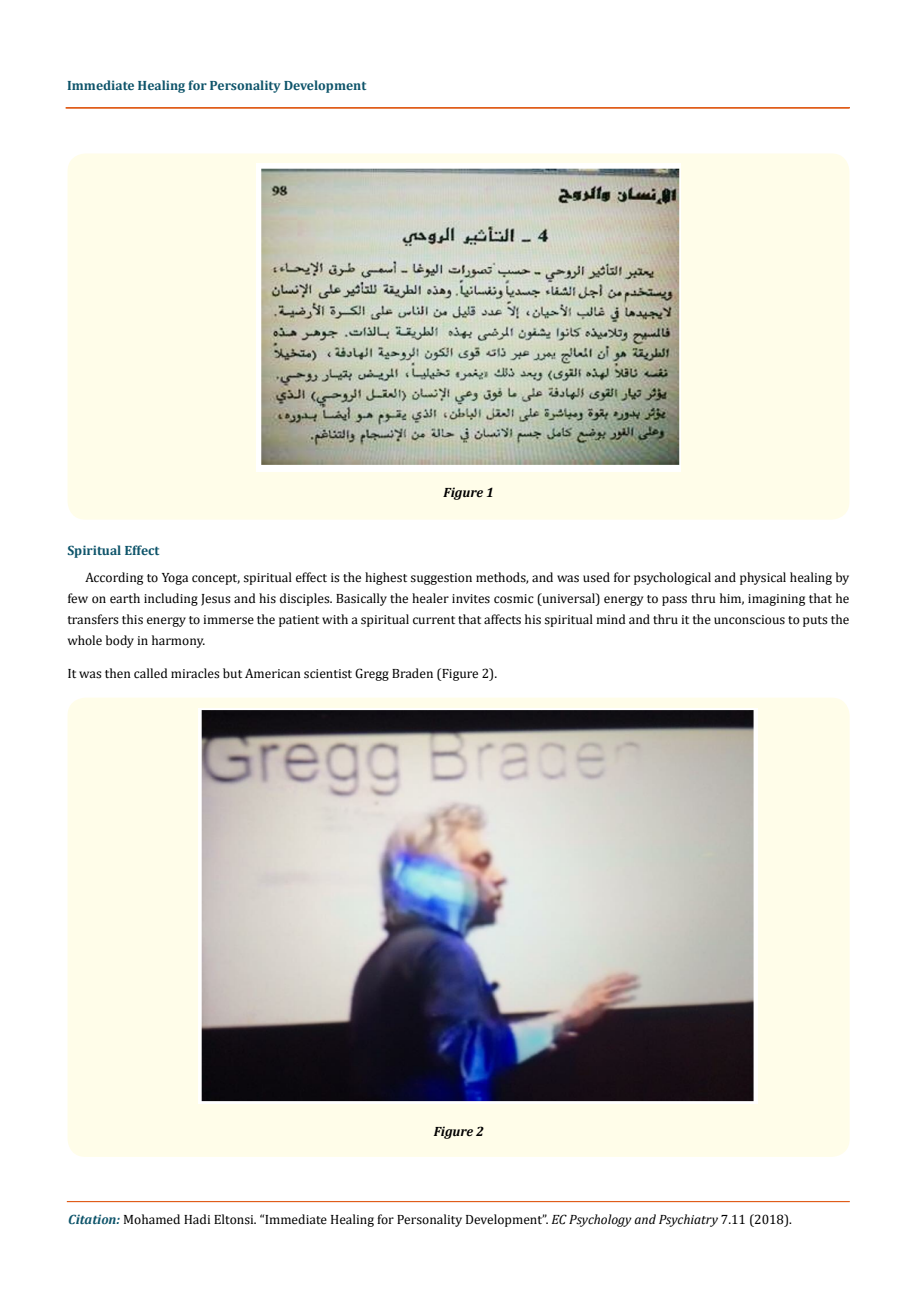
<style>
.page{position:relative;width:917px;height:1316px;background:#fff}
.page>*{position:absolute;margin:0;border:0;box-sizing:border-box;transform-origin:0 0}
.t1{font:13.5px/21px "Cambria";color:#000;text-align:justify}
.t2{font:700 13.5px "Cambria";color:#0e546a}
.t3{font:italic 700 13.5px "Cambria";color:#000}
.s1{font-weight:700;font-style:italic;color:#0e546a}
.s2{font-style:italic}
</style>
<div class="page">
<hr style="left:66px;top:108px;width:783px;height:1px;background:#e05d1a">
<div style="left:66px;top:107px;width:783px;height:1px;border:1px solid #e05d1a"></div>
<div style="left:67px;top:1201px;width:782px;height:1px;border:1px solid #e05d1a"></div>
<div style="left:68px;top:153px;width:781px;height:366px;background:#fffde9;border-radius:18px"></div>
<img style="left:257px;top:164px;width:423px;height:308px">
<div style="left:68px;top:697px;width:781px;height:460px;background:#fffde9;border-radius:18px"></div>
<img style="left:198px;top:708px;width:559px;height:395px">
<p class="t2" style="left:67px;top:76px;width:300px">Immediate Healing for Personality Development</p>
<p class="t3" style="left:443px;top:483px;width:52px">Figure 1</p>
<p class="t2" style="left:67px;top:541px;width:94px">Spiritual Effect</p>
<p class="t1" style="left:67px;top:567px;width:783px;text-indent:18px">According to Yoga concept, spiritual effect is the highest suggestion methods, and was used for psychological and physical healing by few on earth including Jesus and his disciples. Basically the healer invites cosmic (universal) energy to pass thru him, imagining that he transfers this energy to immerse the patient with a spiritual current that affects his spiritual mind and thru it the unconscious to puts the whole body in harmony.</p>
<p class="t1" style="left:67px;top:663px;width:431px">It was then called miracles but American scientist Gregg Braden (Figure 2).</p>
<p class="t3" style="left:433px;top:1121px;width:52px">Figure 2</p>
<p class="t1" style="left:68px;top:1208px;width:725px"><span class="s1">Citation:</span> Mohamed Hadi Eltonsi. “Immediate Healing for Personality Development”. <span class="s2">EC Psychology and Psychiatry</span> 7.11 (2018).</p>
</div>
